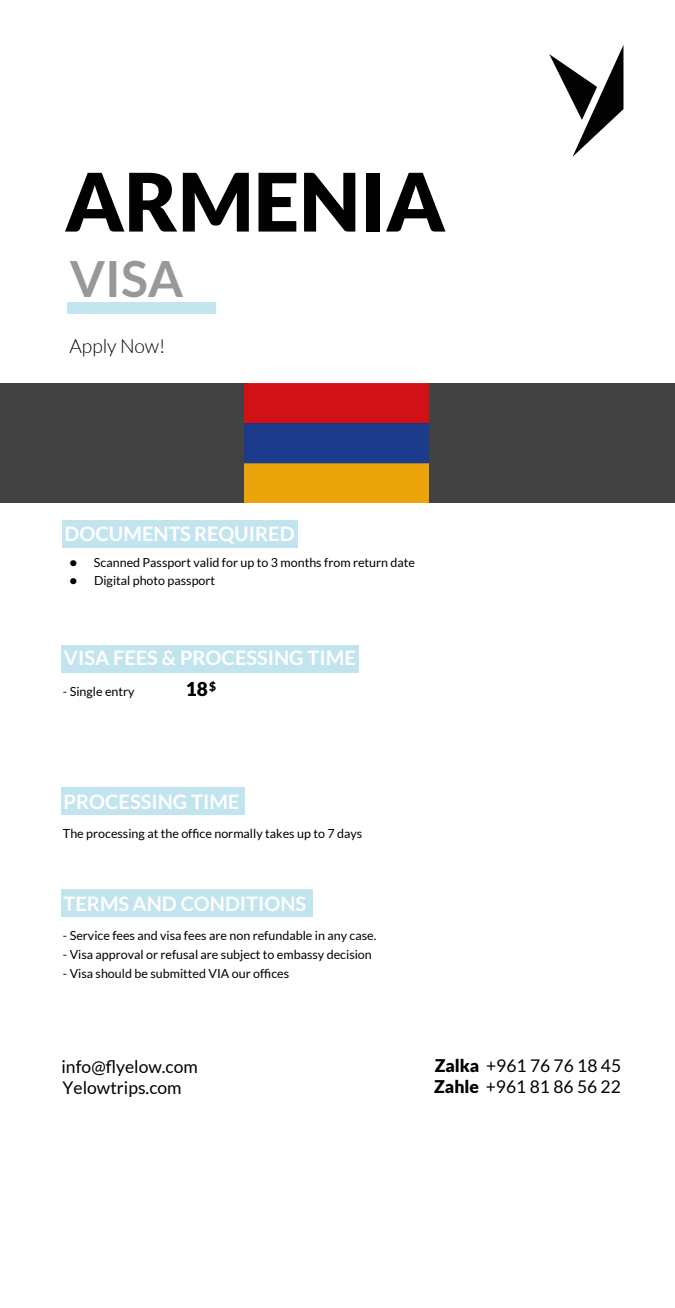
<style>
.page{position:relative;width:675px;height:1308px;background:#fff}
.page>*{position:absolute;margin:0;border:0;box-sizing:border-box;transform-origin:0 0}
.t1{font:900 80.62px "Lato";color:#010101}
.t2{font:700 50px "Lato";color:#999898}
.t3{font:700 20px "Lato";color:#fff}
.t4{font:300 19.38px "Lato";color:#010101}
.t5{font:900 19.12px "Lato";color:#010101}
.t6{font:17.5px/21px "Lato";color:#010101}
.t7{font:12.5px "Lato";color:#010101}
.s1{font-weight:900}
</style>
<div class="page">
<div style="left:61px;top:645px;width:298px;height:27px;background:#c1e4ee"></div>
<svg style="left:549px;top:45px;width:75px;height:112px"></svg>
<div style="left:67px;top:302px;width:149px;height:11px;background:#c1e4ee"></div>
<div style="left:62px;top:521px;width:236px;height:27px;background:#c1e4ee"></div>
<div style="left:61px;top:889px;width:252px;height:28px;background:#c1e4ee"></div>
<div style="left:1px;top:383px;width:674px;height:120px;background:#434242"></div>
<img style="left:245px;top:384px;width:184px;height:118px">
<div style="left:61px;top:787px;width:184px;height:28px;background:#c1e4ee"></div>
<h1 class="t1" style="left:65px;top:155px;width:382px">ARMENIA</h1>
<h2 class="t2" style="left:70px;top:250px;width:115px">VISA</h2>
<h3 class="t4" style="left:70px;top:335px;width:97px">Apply Now!</h3>
<h3 class="t3" style="left:65px;top:522px;width:232px">DOCUMENTS REQUIRED</h3>
<p class="t7" style="left:70px;top:555px;width:347px"><span class="s1">•</span> Scanned Passport valid for up to 3 months from return date</p>
<p class="t7" style="left:70px;top:574px;width:147px"><span class="s1">•</span> Digital photo passport</p>
<h3 class="t3" style="left:64px;top:646px;width:294px">VISA FEES &amp; PROCESSING TIME</h3>
<p class="t7" style="left:63px;top:685px;width:73px">- Single entry</p>
<h3 class="t5" style="left:186px;top:678px;width:32px">18<sup>$</sup></h3>
<h3 class="t3" style="left:64px;top:790px;width:177px">PROCESSING TIME</h3>
<p class="t7" style="left:63px;top:826px;width:301px">The processing at the office normally takes up to 7 days</p>
<h3 class="t3" style="left:64px;top:892px;width:244px">TERMS AND CONDITIONS</h3>
<p class="t7" style="left:63px;top:928px;width:315px">- Service fees and visa fees are non refundable in any case.</p>
<p class="t7" style="left:63px;top:947px;width:310px">- Visa approval or refusal are subject to embassy decision</p>
<p class="t7" style="left:63px;top:967px;width:228px">- Visa should be submitted VIA our offices</p>
<h3 class="t6" style="left:61px;top:1055px;width:138px">info@flyelow.com<br>Yelowtrips.com</h3>
<h3 class="t6" style="left:434px;top:1055px;width:188px"><span class="s1">Zalka</span> +961 76 76 18 45<br><span class="s1">Zahle</span> +961 81 86 56 22</h3>
</div>
